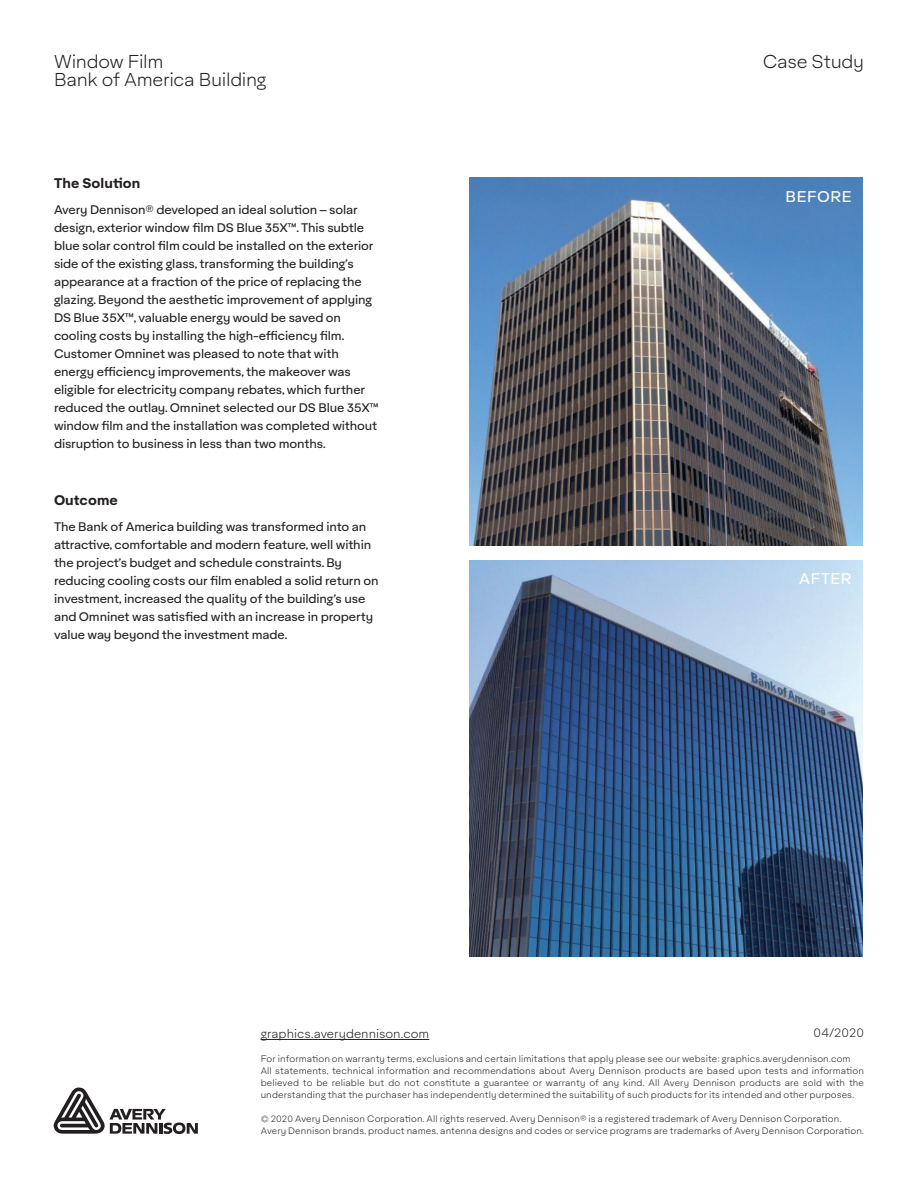
<style>
.page{position:relative;width:918px;height:1188px;background:#fff}
.page>*{position:absolute;margin:0;border:0;box-sizing:border-box;transform-origin:0 0}
.t1{font:300 18px "Aktifo A";letter-spacing:-.02em;color:#231f20}
.t2{font:15px "Aktifo A";letter-spacing:.035em;color:#fff}
.t3{font:700 13.5px "Aktifo A";letter-spacing:.01em;color:#231f20}
.t4{font:12px/18px "Aktifo A";letter-spacing:-.01em;color:#231f20}
.t5{font:300 12px "Aktifo A";color:#231f20}
.t6{font:300 9px/12px "Aktifo A";letter-spacing:.01em;color:#231f20}
</style>
<div class="page">
<img style="left:469px;top:177px;width:394px;height:369px">
<svg style="left:54px;top:1087px;width:144px;height:47px"></svg>
<hr style="left:261px;top:1039px;width:168px;height:1px;background:#231f20">
<img style="left:469px;top:561px;width:394px;height:396px">
<h1 class="t1" style="left:54px;top:50px;width:111px">Window Film</h1>
<h1 class="t1" style="left:763px;top:50px;width:103px">Case Study</h1>
<h1 class="t1" style="left:54px;top:69px;width:214px">Bank of America Building</h1>
<p class="t3" style="left:54px;top:173px;width:88px">The Solution</p>
<p class="t4" style="left:54px;top:200px;width:326px">Avery Dennison® developed an ideal solution – solar design, exterior window film DS Blue 35X™. This subtle blue solar control film could be installed on the exterior side of the existing glass, transforming the building’s appearance at a fraction of the price of replacing the glazing. Beyond the aesthetic improvement of applying DS Blue 35X™, valuable energy would be saved on cooling costs by installing the high-efficiency film.<br>Customer Omninet was pleased to note that with energy efficiency improvements, the makeover was eligible for electricity company rebates, which further reduced the outlay. Omninet selected our DS Blue 35X™ window film and the installation was completed without disruption to business in less than two months.</p>
<p class="t3" style="left:54px;top:491px;width:65px">Outcome</p>
<p class="t4" style="left:54px;top:518px;width:326px">The Bank of America building was transformed into an attractive, comfortable and modern feature, well within the project’s budget and schedule constraints. By reducing cooling costs our film enabled a solid return on investment, increased the quality of the building’s use and Omninet was satisfied with an increase in property value way beyond the investment made.</p>
<p class="t2" style="left:786px;top:187px;width:67px">BEFORE</p>
<p class="t2" style="left:799px;top:569px;width:54px">AFTER</p>
<p class="t5" style="left:814px;top:1025px;width:52px">04/2020</p>
<p class="t5" style="left:261px;top:1027px;width:170px">graphics.averydennison.com</p>
<p class="t6" style="left:261px;top:1053px;width:605px">For information on warranty terms, exclusions and certain limitations that apply please see our website: graphics.averydennison.com All statements, technical information and recommendations about Avery Dennison products are based upon tests and information believed to be reliable but do not constitute a guarantee or warranty of any kind. All Avery Dennison products are sold with the understanding that the purchaser has independently determined the suitability of such products for its intended and other purposes.</p>
<p class="t6" style="left:261px;top:1113px;width:605px">© 2020 Avery Dennison Corporation. All rights reserved. Avery Dennison® is a registered trademark of Avery Dennison Corporation.<br>Avery Dennison brands, product names, antenna designs and codes or service programs are trademarks of Avery Dennison Corporation.</p>
</div>
